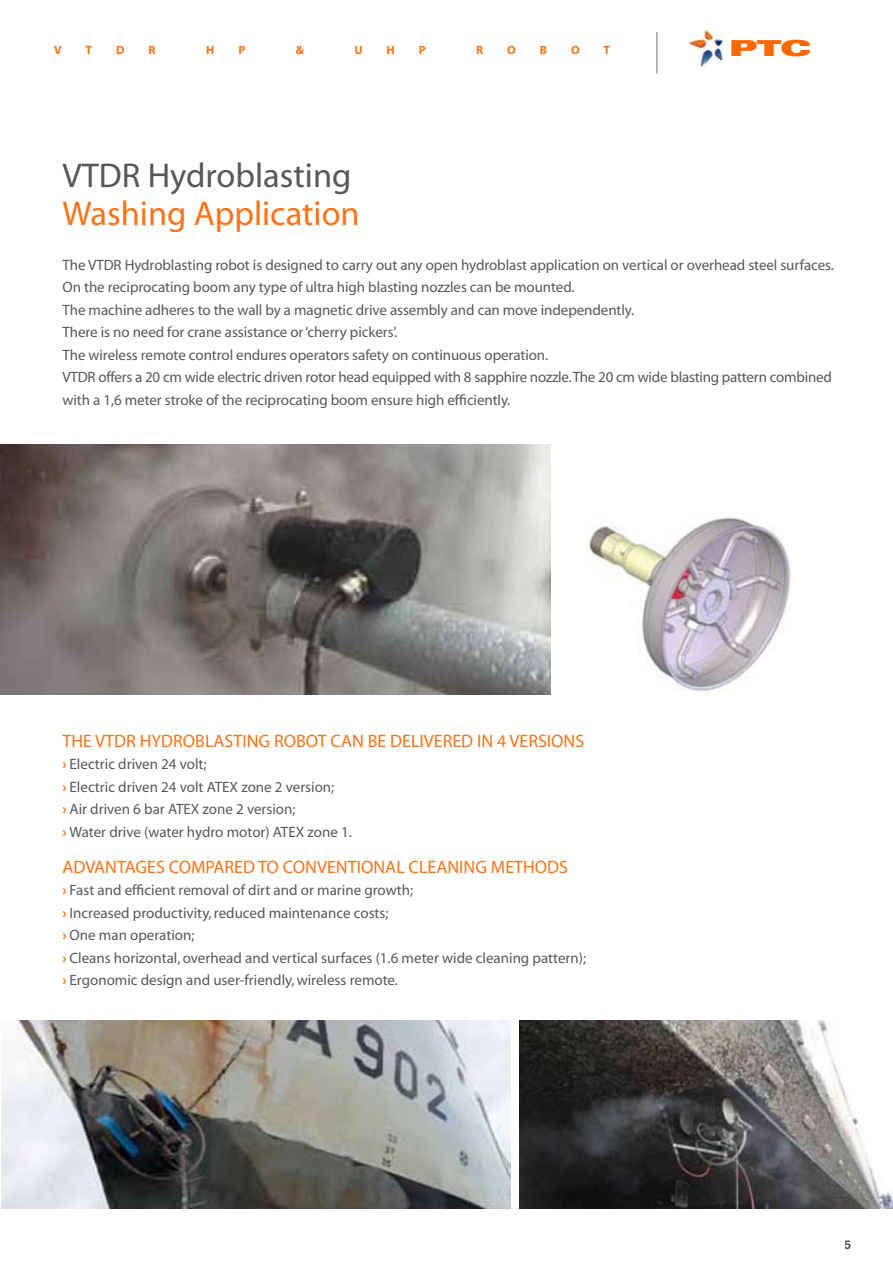
<style>
.page{position:relative;width:893px;height:1263px;background:#fff}
.page>*{position:absolute;margin:0;border:0;box-sizing:border-box;transform-origin:0 0}
.t1{font:34.5px "Myriad";color:#fc7317}
.t2{font:34.5px "Myriad";color:#58585a}
.t3{font:900 expanded 22.05px "Univers";color:#ff6800;scale:1.41 1}
.t4{font:18px "Myriad";color:#fc7317}
.t5{font:15px/22.5px "Myriad";letter-spacing:-.005em;color:#58585a}
.t6{font:700 12px "Myriad";color:#fc7317}
.t7{font:700 12px "Helvetica Neue";color:#000}
.s1{font-weight:700;color:#fc7317}
</style>
<div class="page">
<img style="left:689px;top:30px;width:34px;height:37px">
<hr style="left:657px;top:32px;width:1px;height:41px;background:#707173">
<img style="left:586px;top:517px;width:205px;height:175px">
<img style="left:1px;top:1020px;width:509px;height:189px">
<img style="left:520px;top:1020px;width:373px;height:189px">
<img style="left:0;top:444px;width:551px;height:250px">
<p class="t6" style="left:54px;top:44px;width:9px">V</p>
<p class="t6" style="left:86px;top:44px;width:8px">T</p>
<p class="t6" style="left:116px;top:44px;width:10px">D</p>
<p class="t6" style="left:149px;top:44px;width:9px">R</p>
<p class="t6" style="left:206px;top:44px;width:10px">H</p>
<p class="t6" style="left:238px;top:44px;width:8px">P</p>
<p class="t6" style="left:296px;top:44px;width:10px">&amp;</p>
<p class="t6" style="left:354px;top:44px;width:10px">U</p>
<p class="t6" style="left:387px;top:44px;width:10px">H</p>
<p class="t6" style="left:419px;top:44px;width:8px">P</p>
<p class="t6" style="left:476px;top:44px;width:9px">R</p>
<p class="t6" style="left:507px;top:44px;width:10px">O</p>
<p class="t6" style="left:540px;top:44px;width:9px">B</p>
<p class="t6" style="left:571px;top:44px;width:10px">O</p>
<p class="t6" style="left:603px;top:44px;width:8px">T</p>
<h2 class="t3" style="left:729px;top:35px;width:60px">PTC</h2>
<h1 class="t2" style="left:63px;top:159px;width:290px">VTDR Hydroblasting</h1>
<h1 class="t1" style="left:63px;top:196px;width:299px">Washing Application</h1>
<p class="t5" style="left:63px;top:254px;width:773px">The VTDR Hydroblasting robot is designed to carry out any open hydroblast application on vertical or overhead steel surfaces.<br>On the reciprocating boom any type of ultra high blasting nozzles can be mounted.<br>The machine adheres to the wall by a magnetic drive assembly and can move independently.<br>There is no need for crane assistance or ‘cherry pickers’.<br>The wireless remote control endures operators safety on continuous operation.<br>VTDR offers a 20 cm wide electric driven rotor head equipped with 8 sapphire nozzle. The 20 cm wide blasting pattern combined with a 1,6 meter stroke of the reciprocating boom ensure high efficiently.</p>
<p class="t4" style="left:63px;top:732px;width:523px">THE VTDR HYDROBLASTING ROBOT CAN BE DELIVERED IN 4 VERSIONS</p>
<p class="t5" style="left:63px;top:754px;width:291px"><span class="s1">›</span> Electric driven 24 volt;<br><span class="s1">›</span> Electric driven 24 volt ATEX zone 2 version;<br><span class="s1">›</span> Air driven 6 bar ATEX zone 2 version;<br><span class="s1">›</span> Water drive (water hydro motor) ATEX zone 1.</p>
<p class="t4" style="left:63px;top:858px;width:507px">ADVANTAGES COMPARED TO CONVENTIONAL CLEANING METHODS</p>
<p class="t5" style="left:63px;top:880px;width:525px"><span class="s1">›</span> Fast and efficient removal of dirt and or marine growth;<br><span class="s1">›</span> Increased productivity, reduced maintenance costs;<br><span class="s1">›</span> One man operation;<br><span class="s1">›</span> Cleans horizontal, overhead and vertical surfaces (1.6 meter wide cleaning pattern); <span class="s1">›</span> Ergonomic design and user-friendly, wireless remote.</p>
<p class="t7" style="left:845px;top:1237px;width:8px">5</p>
</div>
